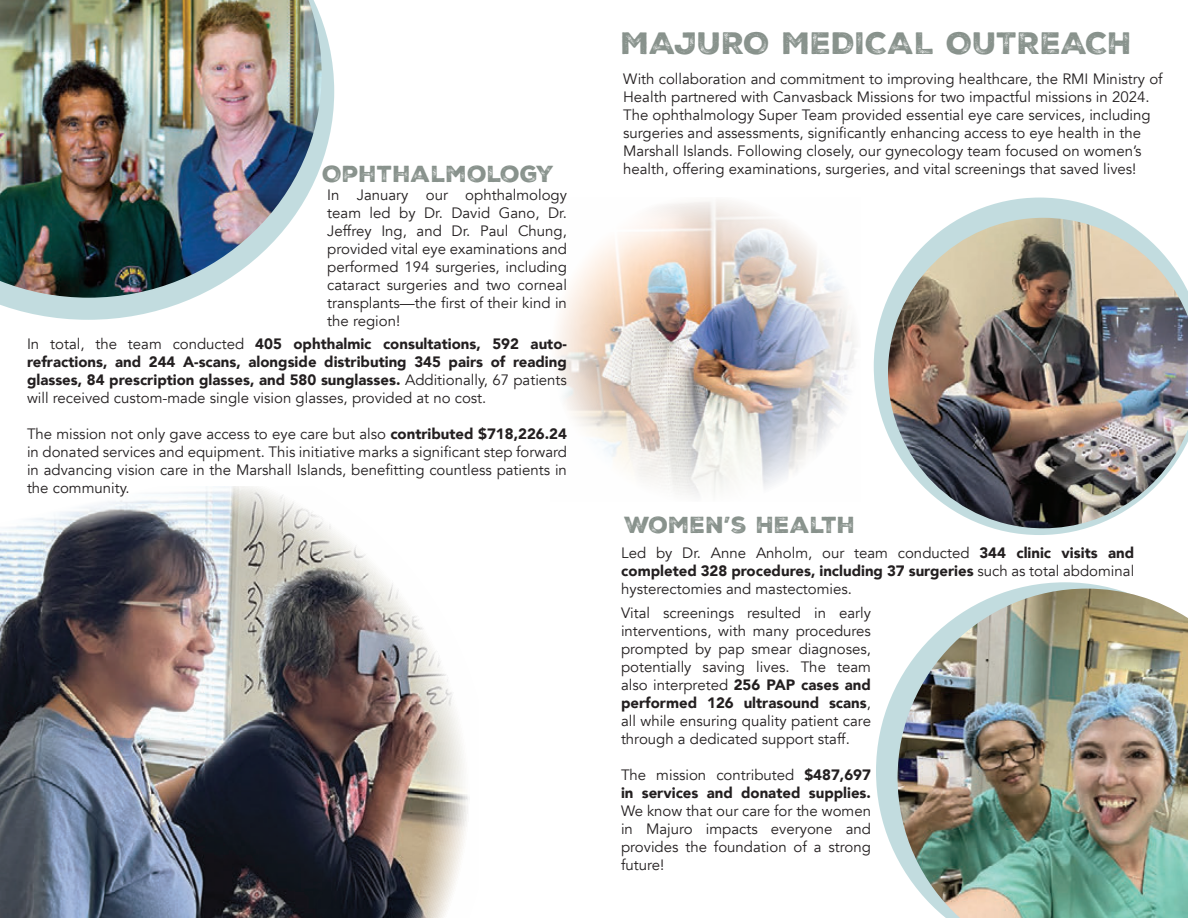
<style>
.page{position:relative;width:1188px;height:918px;background:#fff}
.page>*{position:absolute;margin:0;border:0;box-sizing:border-box;transform-origin:0 0}
.t1{font:30px "Nexa Rust Sans Black 2";color:#88928c}
.t2{font:22.5px "Nexa Rust Sans Black 2";color:#88928c}
.t3{font:15px/18px "Avenir";color:#231f20;text-align:justify}
.t4{font:900 15px/18px "Avenir";color:#231f20;text-align:justify}
.s1{font-weight:400}
.s2{font-weight:900}
</style>
<div class="page">
<img style="left:557px;top:200px;width:299px;height:296px">
<svg style="left:0;top:21px;width:334px;height:299px"></svg>
<svg style="left:874px;top:198px;width:244px;height:337px"></svg>
<img style="left:0;top:0;width:322px;height:298px">
<svg style="left:876px;top:582px;width:238px;height:278px"></svg>
<img style="left:898px;top:589px;width:290px;height:329px">
<img style="left:888px;top:218px;width:300px;height:310px">
<img style="left:0;top:486px;width:468px;height:432px">
<p class="t2" style="left:323px;top:159px;width:233px">OPHTHALMOLOGY</p>
<p class="t3" style="left:327px;top:186px;width:241px">In January our ophthalmology team led by Dr. David Gano, Dr.<br>Jeffrey Ing, and Dr. Paul Chung, provided vital eye examinations and performed 194 surgeries, including cataract surgeries and two corneal transplants—the first of their kind in the region!</p>
<p class="t4" style="left:27px;top:334px;width:541px"><span class="s1">In total, the team conducted</span> 405 ophthalmic consultations, 592 auto&shy;refractions, and 244 A-scans, alongside distributing 345 pairs of reading glasses, 84 prescription glasses, and 580 sunglasses. <span class="s1">Additionally, 67 patients will received custom-made single vision glasses, provided at no cost.</span></p>
<p class="t3" style="left:27px;top:425px;width:542px">The mission not only gave access to eye care but also <span class="s2">contributed $718,226.24 </span>in donated services and equipment. This initiative marks a significant step forward in advancing vision care in the Marshall Islands, benefitting countless patients in the community.</p>
<p class="t1" style="left:621px;top:22px;width:513px">MAJURO MEDICAL OUTREACH</p>
<p class="t3" style="left:623px;top:70px;width:541px;text-align:left">With collaboration and commitment to improving healthcare, the RMI Ministry of Health partnered with Canvasback Missions for two impactful missions in 2024.<br>The ophthalmology Super Team provided essential eye care services, including surgeries and assessments, significantly enhancing access to eye health in the Marshall Islands. Following closely, our gynecology team focused on women’s health, offering examinations, surgeries, and vital screenings that saved lives!</p>
<p class="t2" style="left:624px;top:509px;width:233px">WOMEN’S HEALTH</p>
<p class="t3" style="left:621px;top:544px;width:515px">Led by Dr. Anne Anholm, our team conducted <span class="s2">344 clinic visits and completed 328 procedures, including 37 surgeries</span> such as total abdominal hysterectomies and mastectomies.</p>
<p class="t3" style="left:621px;top:604px;width:252px">Vital screenings resulted in early interventions, with many procedures prompted by pap smear diagnoses, potentially saving lives. The team also interpreted <span class="s2">256 PAP cases and performed 126 ultrasound scans</span>, all while ensuring quality patient care through a dedicated support staff.</p>
<p class="t3" style="left:621px;top:766px;width:252px">The mission contributed <span class="s2">$487,697 in services and donated supplies.<br></span>We know that our care for the women in Majuro impacts everyone and provides the foundation of a strong future!</p>
</div>
